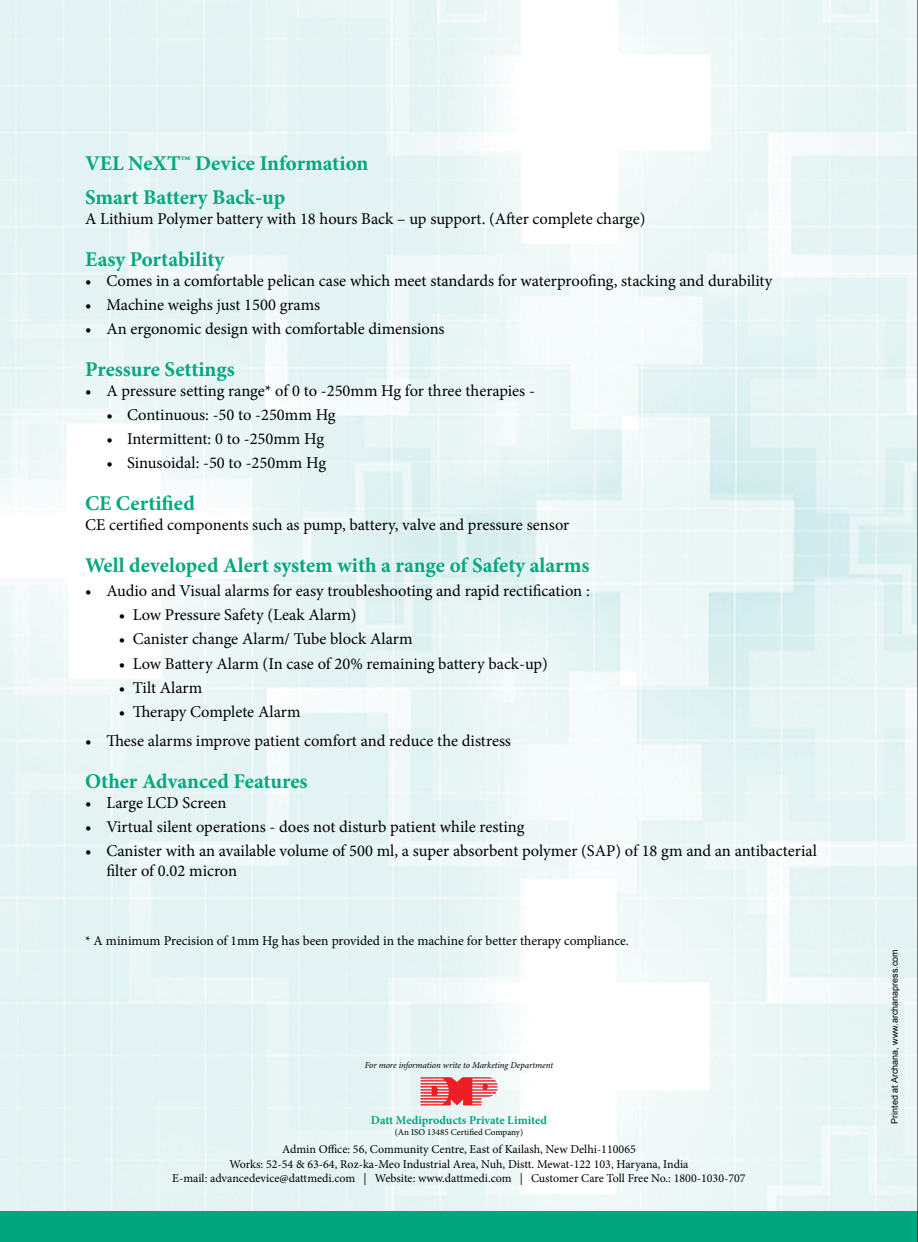
<style>
.page{position:relative;width:918px;height:1242px;background:#fff}
.page>*{position:absolute;margin:0;border:0;box-sizing:border-box;transform-origin:0 0}
.t1{font:700 21px/33.8px "Minion Pro";color:#00a77e}
.t2{font:16.5px/19.8px "Minion Pro";color:#000}
.t3{font:13.5px "Minion Pro";color:#000}
.t4{font:12px/14.4px "Minion Pro";color:#000;text-align:center}
.t5{font:700 12px "Minion Pro";color:#00a77e}
.t6{font:italic 9px "Minion Pro";letter-spacing:-.01em;color:#000}
.t7{font:9px "Arial";color:#000}
.t8{font:9px "Minion Pro";color:#000}
</style>
<div class="page">
<img style="left:0;top:0;width:917px;height:1211px">
<div style="left:0;top:1211px;width:918px;height:31px;background:#00a77e"></div>
<svg style="left:420px;top:1077px;width:78px;height:28px;background:#eb7276"></svg>
<hr style="left:917px;top:0;width:1px;height:1242px;background:#000">
<p class="t1" style="left:85px;top:146px;width:285px">VEL NeXT™ Device Information<br>Smart Battery Back-up</p>
<p class="t2" style="left:85px;top:209px;width:562px">A Lithium Polymer battery with 18 hours Back – up support. (After complete charge)</p>
<p class="t1" style="left:85px;top:242px;width:141px">Easy Portability</p>
<p class="t2" style="left:85px;top:271px;width:689px">• Comes in a comfortable pelican case which meet standards for waterproofing, stacking and durability</p>
<p class="t2" style="left:85px;top:295px;width:237px">• Machine weighs just 1500 grams</p>
<p class="t2" style="left:85px;top:319px;width:361px">• An ergonomic design with comfortable dimensions</p>
<p class="t1" style="left:85px;top:352px;width:151px">Pressure Settings</p>
<p class="t2" style="left:85px;top:381px;width:451px">• A pressure setting range* of 0 to -250mm Hg for three therapies -</p>
<p class="t2" style="left:106px;top:405px;width:231px">• Continuous: -50 to -250mm Hg</p>
<p class="t2" style="left:106px;top:429px;width:219px">• Intermittent: 0 to -250mm Hg</p>
<p class="t2" style="left:106px;top:453px;width:221px">• Sinusoidal: -50 to -250mm Hg</p>
<p class="t1" style="left:85px;top:486px;width:111px">CE Certified</p>
<p class="t2" style="left:85px;top:515px;width:486px">CE certified components such as pump, battery, valve and pressure sensor</p>
<p class="t1" style="left:85px;top:548px;width:506px">Well developed Alert system with a range of Safety alarms</p>
<p class="t2" style="left:85px;top:581px;width:506px">• Audio and Visual alarms for easy troubleshooting and rapid rectification :</p>
<p class="t2" style="left:119px;top:605px;width:239px">• Low Pressure Safety (Leak Alarm)</p>
<p class="t2" style="left:119px;top:629px;width:295px">• Canister change Alarm/ Tube block Alarm</p>
<p class="t2" style="left:119px;top:653px;width:431px">• Low Battery Alarm (In case of 20% remaining battery back-up)</p>
<p class="t2" style="left:119px;top:678px;width:85px">• Tilt Alarm</p>
<p class="t2" style="left:119px;top:702px;width:183px">• Therapy Complete Alarm</p>
<p class="t2" style="left:85px;top:731px;width:428px">• These alarms improve patient comfort and reduce the distress</p>
<p class="t1" style="left:85px;top:764px;width:224px">Other Advanced Features</p>
<p class="t2" style="left:85px;top:793px;width:143px">• Large LCD Screen</p>
<p class="t2" style="left:85px;top:817px;width:441px">• Virtual silent operations - does not disturb patient while resting</p>
<p class="t2" style="left:106px;top:841px;width:712px;text-indent:-21px">• Canister with an available volume of 500 ml, a super absorbent polymer (SAP) of 18 gm and an antibacterial filter of 0.02 micron</p>
<p class="t3" style="left:85px;top:932px;width:545px">* A minimum Precision of 1mm Hg has been provided in the machine for better therapy compliance.</p>
<p class="t6" style="left:365px;top:1059px;width:190px">For more information write to Marketing Department</p>
<p class="t5" style="left:371px;top:1112px;width:178px">Datt Mediproducts Private Limited</p>
<p class="t8" style="left:395px;top:1126px;width:130px">(An ISO 13485 Certified Company)</p>
<p class="t4" style="left:172px;top:1142px;width:575px">Admin Office: 56, Community Centre, East of Kailash, New Delhi-110065<br>Works: 52-54 &amp; 63-64, Roz-ka-Meo Industrial Area, Nuh, Distt. Mewat-122 103, Haryana, India<br>E-mail: advancedevice@dattmedi.com | Website: www.dattmedi.com | Customer Care Toll Free No.: 1800-1030-707</p>
<p class="t7" style="left:889px;top:1124px;width:176px;rotate:-90deg">Printed at Archana, www.archanapress.com</p>
</div>
